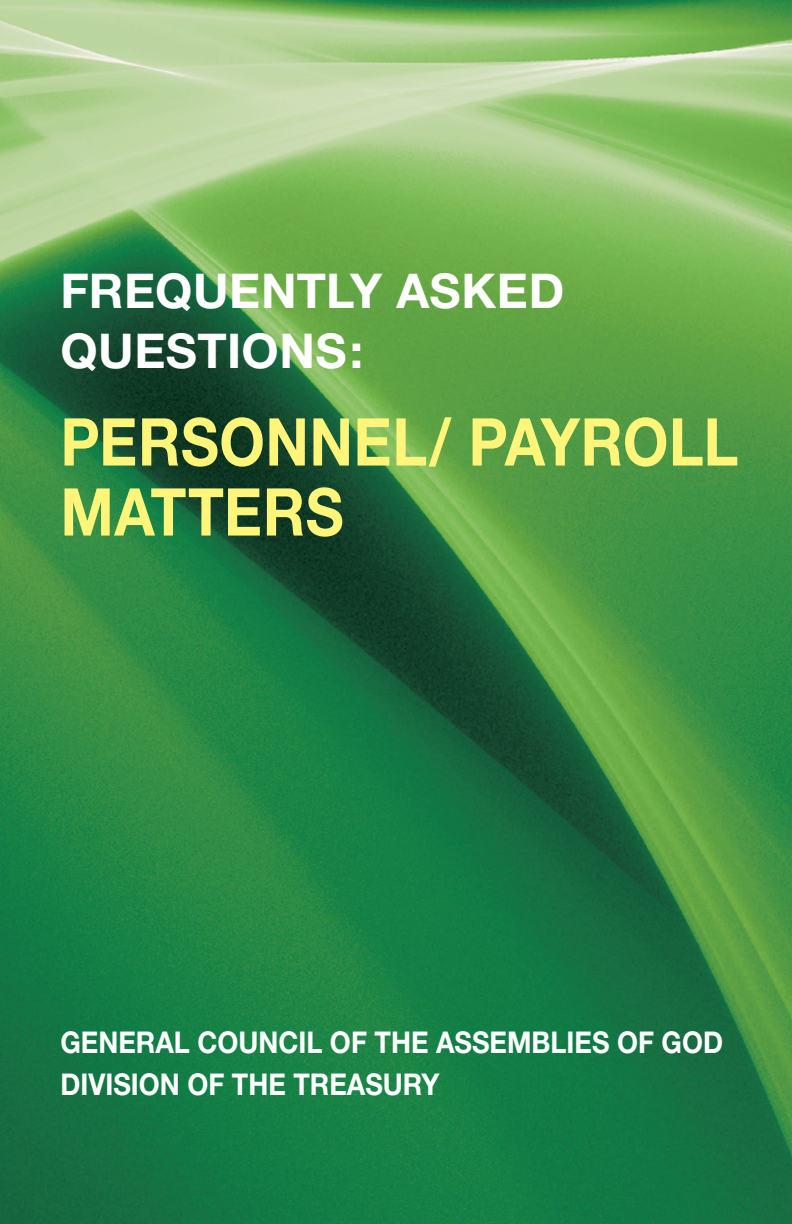
<style>
.page{position:relative;width:792px;height:1224px;background:#fff}
.page>*{position:absolute;margin:0;border:0;box-sizing:border-box;transform-origin:0 0}
.t1{font:700 66px "Helvetica Neue";letter-spacing:.005em;color:#fff57a;scale:.89 1}
.t2{font:700 48px "Helvetica Neue";letter-spacing:.01em;color:#fff}
.t3{font:700 30px/42px "Helvetica Neue";color:#fff;scale:.9 1}
</style>
<div class="page">
<img style="left:0;top:0;width:792px;height:1224px">
<p class="t2" style="left:60px;top:261px;width:505px">FREQUENTLY ASKED</p>
<p class="t2" style="left:60px;top:321px;width:304px">QUESTIONS:</p>
<p class="t1" style="left:60px;top:401px;width:763px">PERSONNEL/ PAYROLL</p>
<p class="t1" style="left:60px;top:471px;width:320px">MATTERS</p>
<p class="t3" style="left:60px;top:1021px;width:738px">GENERAL COUNCIL OF THE ASSEMBLIES OF GOD<br>DIVISION OF THE TREASURY</p>
</div>
